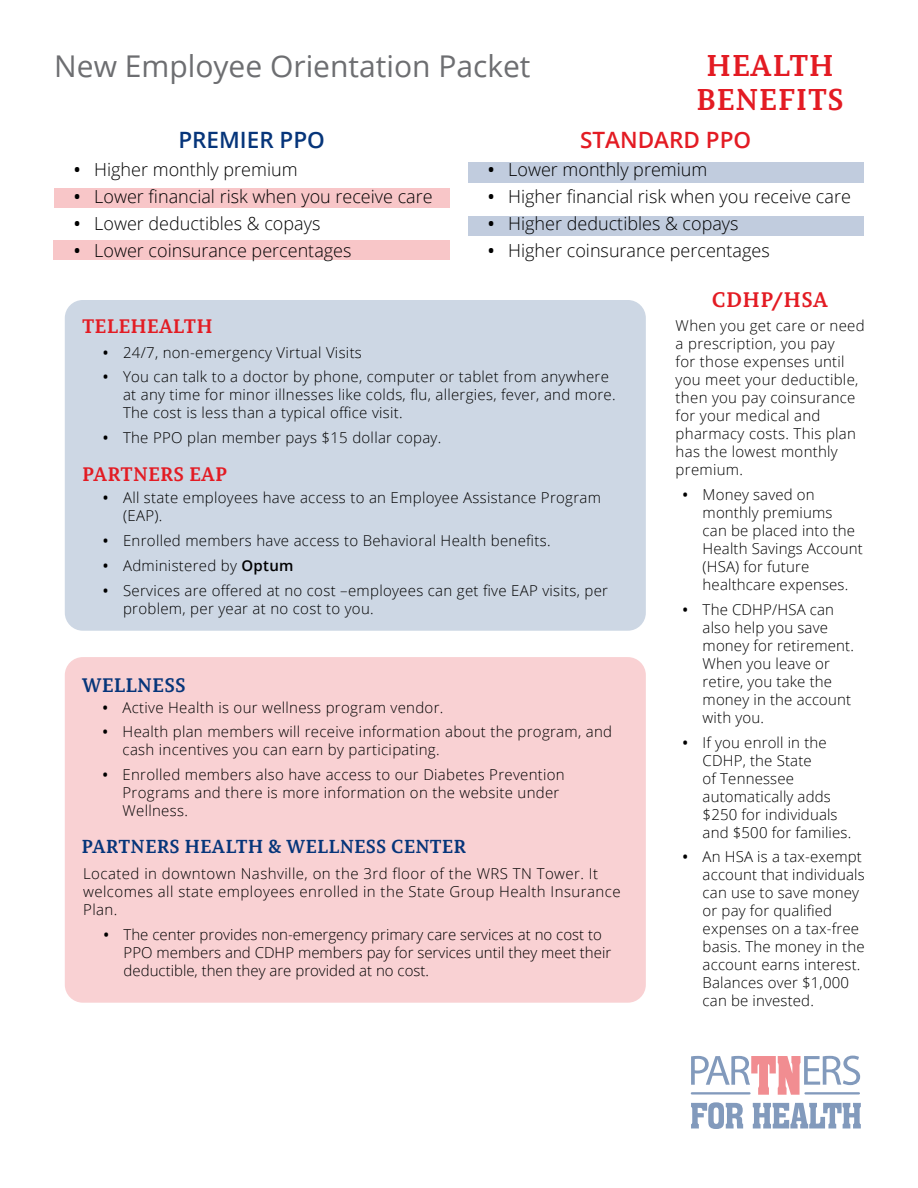
<style>
.page{position:relative;width:918px;height:1188px;background:#fff}
.page>*{position:absolute;margin:0;border:0;box-sizing:border-box;transform-origin:0 0}
.t1{font:30px "Open Sans";color:#6d6e71}
.t2{font:700 30px/34.5px "Permian Slab Serif Typeface";letter-spacing:.02em;color:#e31b23;text-align:center}
.t3{font:600 22.5px "Open Sans";color:#e31b23}
.t4{font:600 22.5px "Open Sans";color:#06357a}
.t5{font:700 21px "Permian Slab Serif Typeface";letter-spacing:.02em;color:#e31b23}
.t6{font:700 19.5px "Permian Slab Serif Typeface";letter-spacing:.01em;color:#e31b23}
.t7{font:700 19.5px "Permian Slab Serif Typeface";letter-spacing:.01em;color:#06357a}
.t8{font:700 18.75px "Permian Slab Serif Typeface";letter-spacing:.01em;color:#06357a}
.t9{font:300 18px "Open Sans";color:#000}
.t10{font:300 15px/18px "Open Sans";letter-spacing:.02em;color:#000}
.t11{font:300 15px/18px "Open Sans";color:#000}
.s1{font-weight:600}
</style>
<div class="page">
<div style="left:65px;top:300px;width:581px;height:331px;background:#cdd7e4;border-radius:18px"></div>
<div style="left:65px;top:657px;width:581px;height:346px;background:#f9d1d3;border-radius:18px"></div>
<div style="left:54px;top:188px;width:396px;height:20px;background:#f8c6c8"></div>
<div style="left:54px;top:240px;width:396px;height:20px;background:#f8c6c8"></div>
<div style="left:468px;top:162px;width:396px;height:20px;background:#c1ccde"></div>
<div style="left:468px;top:216px;width:396px;height:20px;background:#c1ccde"></div>
<svg style="left:691px;top:1056px;width:169px;height:39px"></svg>
<svg style="left:691px;top:1102px;width:52px;height:27px"></svg>
<svg style="left:753px;top:1103px;width:108px;height:26px"></svg>
<h1 class="t1" style="left:54px;top:46px;width:478px">New Employee Orientation Packet</h1>
<h1 class="t2" style="left:696px;top:46px;width:149px">HEALTH<br>BENEFITS</h1>
<h2 class="t4" style="left:178px;top:124px;width:148px">PREMIER PPO</h2>
<h2 class="t3" style="left:580px;top:124px;width:173px">STANDARD PPO</h2>
<p class="t9" style="left:74px;top:157px;width:225px"><span class="s1">•</span> Higher monthly premium</p>
<p class="t9" style="left:74px;top:184px;width:360px"><span class="s1">•</span> Lower financial risk when you receive care</p>
<p class="t9" style="left:74px;top:211px;width:248px"><span class="s1">•</span> Lower deductibles &amp; copays</p>
<p class="t9" style="left:74px;top:238px;width:279px"><span class="s1">•</span> Lower coinsurance percentages</p>
<p class="t9" style="left:488px;top:157px;width:221px"><span class="s1">•</span> Lower monthly premium</p>
<p class="t9" style="left:488px;top:184px;width:364px"><span class="s1">•</span> Higher financial risk when you receive care</p>
<p class="t9" style="left:488px;top:211px;width:252px"><span class="s1">•</span> Higher deductibles &amp; copays</p>
<p class="t9" style="left:488px;top:238px;width:283px"><span class="s1">•</span> Higher coinsurance percentages</p>
<h3 class="t6" style="left:82px;top:309px;width:132px">TELEHEALTH</h3>
<p class="t10" style="left:103px;top:343px;width:261px"><span class="s1">•</span> 24/7, non-emergency Virtual Visits</p>
<p class="t10" style="left:123px;top:367px;width:494px;text-indent:-20px"><span class="s1">•</span> You can talk to a doctor by phone, computer or tablet from anywhere at any time for minor illnesses like colds, flu, allergies, fever, and more.<br>The cost is less than a typical office visit.</p>
<p class="t10" style="left:103px;top:428px;width:340px"><span class="s1">•</span> The PPO plan member pays $15 dollar copay.</p>
<h3 class="t6" style="left:82px;top:457px;width:147px">PARTNERS EAP</h3>
<p class="t10" style="left:123px;top:489px;width:479px;text-indent:-20px"><span class="s1">•</span> All state employees have access to an Employee Assistance Program (EAP).</p>
<p class="t10" style="left:103px;top:531px;width:449px"><span class="s1">•</span> Enrolled members have access to Behavioral Health benefits.</p>
<p class="t10" style="left:103px;top:556px;width:192px"><span class="s1">•</span> Administered by <span class="s1">Optum</span></p>
<p class="t10" style="left:123px;top:581px;width:487px;text-indent:-20px"><span class="s1">•</span> Services are offered at no cost –employees can get five EAP visits, per problem, per year at no cost to you.</p>
<h3 class="t7" style="left:82px;top:668px;width:105px">WELLNESS</h3>
<p class="t10" style="left:102px;top:698px;width:343px"><span class="s1">•</span> Active Health is our wellness program vendor.</p>
<p class="t10" style="left:123px;top:722px;width:491px;text-indent:-20px"><span class="s1">•</span> Health plan members will receive information about the program, and cash incentives you can earn by participating.</p>
<p class="t10" style="left:123px;top:765px;width:444px;text-indent:-20px"><span class="s1">•</span> Enrolled members also have access to our Diabetes Prevention<br>Programs and there is more information on the website under<br>Wellness.</p>
<p class="t8" style="left:82px;top:830px;width:386px">PARTNERS HEALTH &amp; WELLNESS CENTER</p>
<p class="t10" style="left:83px;top:864px;width:539px">Located in downtown Nashville, on the 3rd floor of the WRS TN Tower. It welcomes all state employees enrolled in the State Group Health Insurance<br>Plan.</p>
<p class="t11" style="left:124px;top:925px;width:489px;text-indent:-20px"><span class="s1">•</span> The center provides non-emergency primary care services at no cost to<br>PPO members and CDHP members pay for services until they meet their deductible, then they are provided at no cost.</p>
<h3 class="t5" style="left:712px;top:282px;width:118px">CDHP/HSA</h3>
<p class="t10" style="left:676px;top:316px;width:191px">When you get care or need a prescription, you pay<br>for those expenses until you meet your deductible, then you pay coinsurance for your medical and pharmacy costs. This plan has the lowest monthly premium.</p>
<p class="t10" style="left:703px;top:485px;width:162px;text-indent:-20px"><span class="s1">•</span> Money saved on monthly premiums<br>can be placed into the<br>Health Savings Account (HSA) for future healthcare expenses.</p>
<p class="t10" style="left:703px;top:600px;width:153px;text-indent:-20px"><span class="s1">•</span> The CDHP/HSA can also help you save money for retirement.<br>When you leave or retire, you take the money in the account with you.</p>
<p class="t10" style="left:703px;top:733px;width:150px;text-indent:-20px"><span class="s1">•</span> If you enroll in the<br>CDHP, the State<br>of Tennessee automatically adds $250 for individuals and $500 for families.</p>
<p class="t10" style="left:703px;top:847px;width:164px;text-indent:-20px"><span class="s1">•</span> An HSA is a tax-exempt account that individuals can use to save money or pay for qualified expenses on a tax-free basis. The money in the account earns interest.<br>Balances over $1,000 can be invested.</p>
</div>
